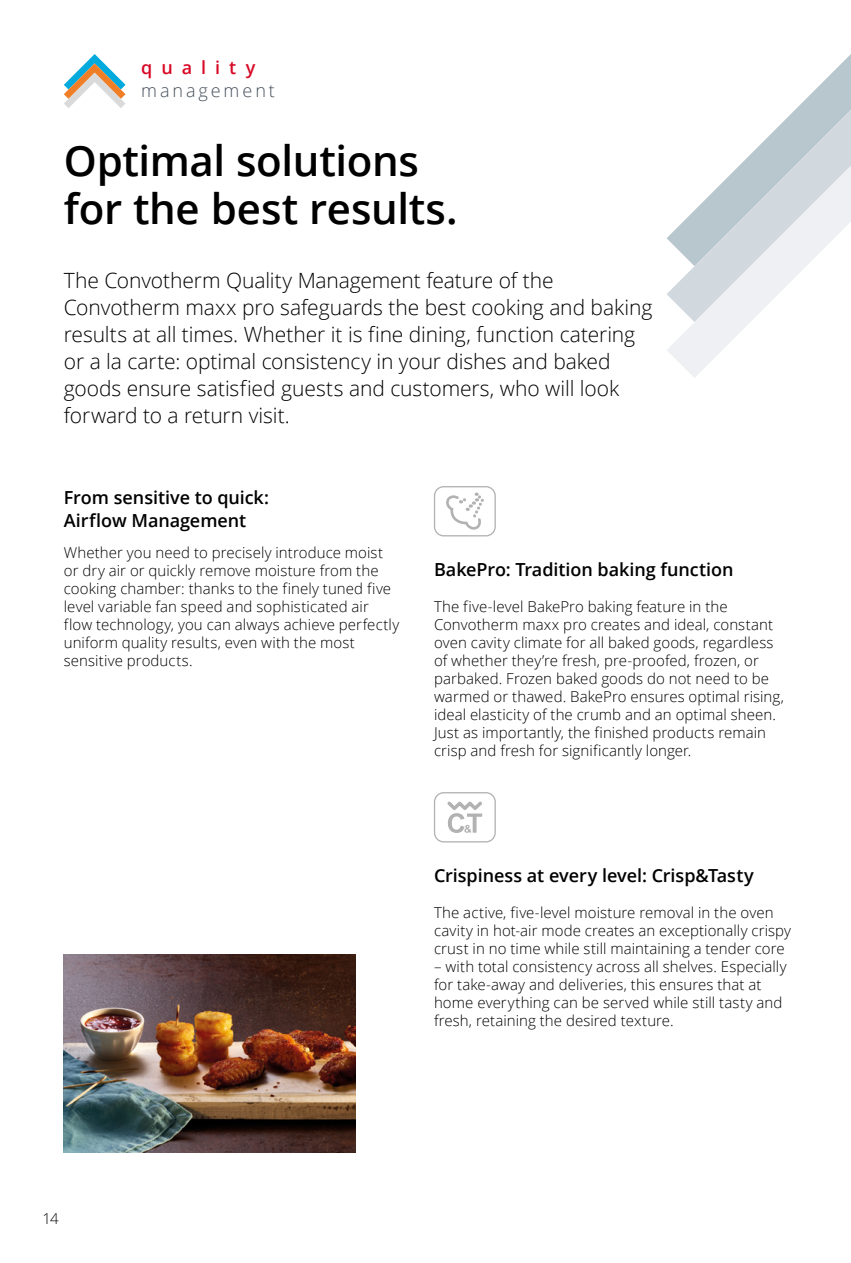
<style>
.page{position:relative;width:851px;height:1263px;background:#fff}
.page>*{position:absolute;margin:0;border:0;box-sizing:border-box;transform-origin:0 0}
.Open_Sans_Semibold_2{font:600 42px/48px "Open Sans";letter-spacing:-.01em;color:#000}
.Open_Sans_Light_14pt{font:300 21px/27px "Open Sans";letter-spacing:-.005em;color:#000}
.Open_Sans_Semibold_1{font:600 18px/22.5px "Open Sans";letter-spacing:-.005em;color:#000}
.Open_Sans_Semibold_1-2{font:300 18px/22.5px "Open Sans";letter-spacing:.165em;color:#47515d}
.Open_Sans_Light_10pt{font:300 15px/18px "Open Sans";letter-spacing:.005em;color:#000}
.s1{font-weight:600;color:#d70926}
</style>
<div class="page">
<svg style="left:666px;top:55px;width:184px;height:323px"></svg>
<img style="left:64px;top:954px;width:291px;height:198px">
<svg style="left:64px;top:54px;width:61px;height:54px"></svg>
<div style="left:434px;top:486px;width:61px;height:50px;border:1px solid #b3b2b2;border-radius:9px"></div>
<svg style="left:446px;top:493px;width:38px;height:37px"></svg>
<div style="left:434px;top:792px;width:61px;height:50px;border:1px solid #b3b2b2;border-radius:9px"></div>
<svg style="left:447px;top:801px;width:35px;height:32px"></svg>
<p class="Open_Sans_Semibold_1-2" style="left:141px;top:56px;width:135px"><span class="s1">quality </span>management</p>
<p class="Open_Sans_Semibold_2" style="left:64px;top:136px;width:395px">Optimal solutions for the best results.</p>
<p class="Open_Sans_Light_14pt" style="left:64px;top:266px;width:590px">The Convotherm Quality Management feature of the Convotherm maxx pro safeguards the best cooking and baking results at all times. Whether it is fine dining, function catering or a la carte: optimal consistency in your dishes and baked goods ensure satisfied guests and customers, who will look forward to a return visit.</p>
<p class="Open_Sans_Semibold_1" style="left:64px;top:486px;width:207px">From sensitive to quick:<br>Airflow Management</p>
<p class="Open_Sans_Light_10pt" style="left:64px;top:543px;width:321px">Whether you need to precisely introduce moist</p>
<p class="Open_Sans_Light_10pt" style="left:64px;top:561px;width:316px">or dry air or quickly remove moisture from the</p>
<p class="Open_Sans_Light_10pt" style="left:64px;top:579px;width:329px">cooking chamber: thanks to the finely tuned five</p>
<p class="Open_Sans_Light_10pt" style="left:64px;top:597px;width:337px">level variable fan speed and sophisticated air flow technology, you can always achieve perfectly uniform quality results, even with the most sensitive products.</p>
<p class="Open_Sans_Semibold_1" style="left:434px;top:558px;width:301px">BakePro: Tradition baking function</p>
<p class="Open_Sans_Light_10pt" style="left:434px;top:597px;width:351px">The five-level BakePro baking feature in the Convotherm maxx pro creates and ideal, constant oven cavity climate for all baked goods, regardless of whether they’re fresh, pre-proofed, frozen, or parbaked. Frozen baked goods do not need to be warmed or thawed. BakePro ensures optimal rising, ideal elasticity of the crumb and an optimal sheen.<br>Just as importantly, the finished products remain crisp and fresh for significantly longer.</p>
<p class="Open_Sans_Semibold_1" style="left:434px;top:864px;width:321px">Crispiness at every level: Crisp&amp;Tasty</p>
<p class="Open_Sans_Light_10pt" style="left:434px;top:903px;width:358px">The active, five-level moisture removal in the oven cavity in hot-air mode creates an exceptionally crispy crust in no time while still maintaining a tender core</p>
<p class="Open_Sans_Light_10pt" style="left:434px;top:957px;width:354px">– with total consistency across all shelves. Especially for take-away and deliveries, this ensures that at home everything can be served while still tasty and fresh, retaining the desired texture.</p>
<p class="Open_Sans_Light_10pt" style="left:43px;top:1209px;width:18px">14</p>
</div>
